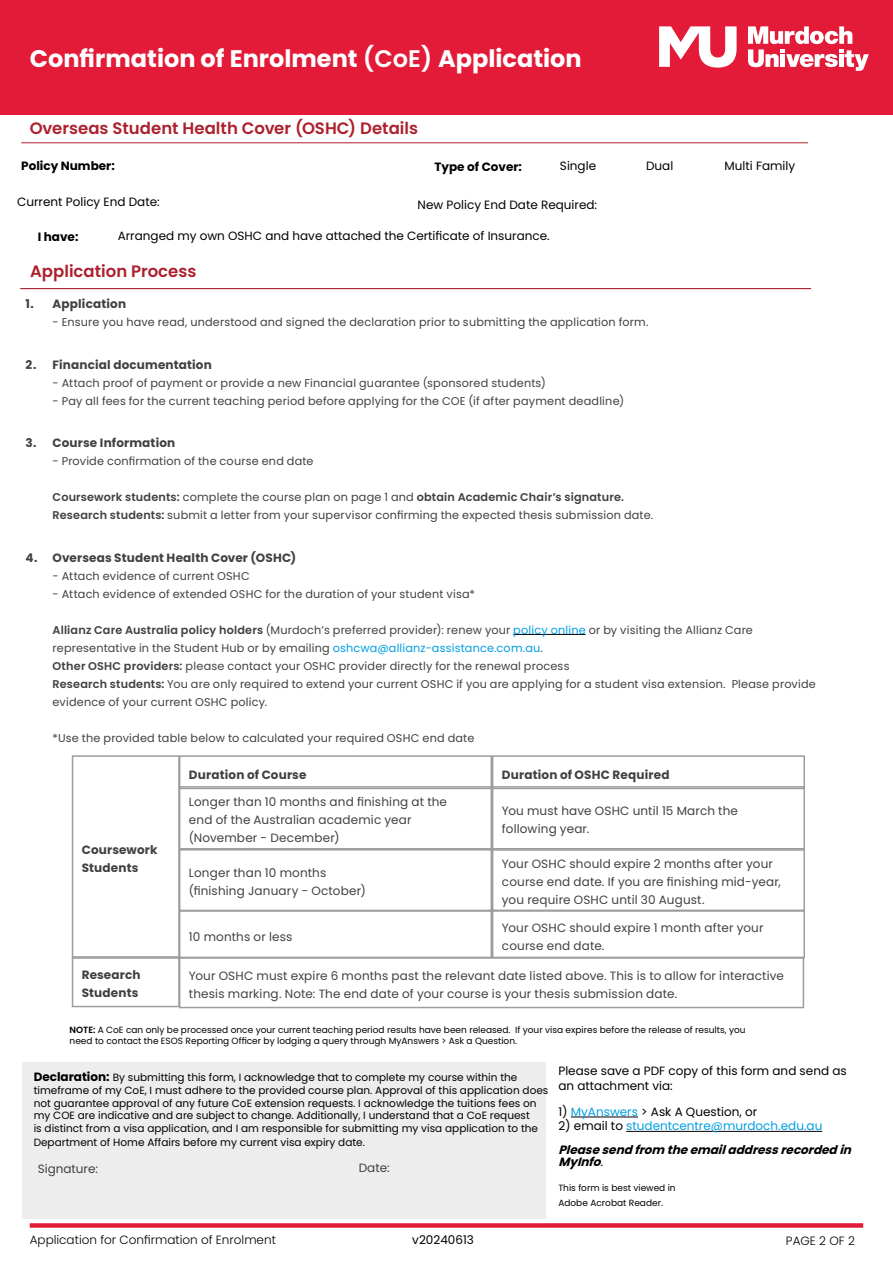
<style>
.page{position:relative;width:893px;height:1263px;background:#fff}
.page>*{position:absolute;margin:0;border:0;box-sizing:border-box;transform-origin:0 0}
.t1{font:700 24px "Poppins";color:#fff}
.t2{font:600 16.5px "Poppins";color:#ad202e}
.t3{font:12px/18px "Poppins";letter-spacing:.015em;color:#414142}
.t4{font:12px/14.4px "Poppins";color:#000}
.t5{font:700 12px/18px "Poppins";letter-spacing:.015em;color:#414142}
.t6{font:italic 700 12px/24px "Poppins";color:#000}
.t7{font:300 12px "Poppins";color:#000}
.t8{font:700 12px "Poppins";color:#000}
.t9{font:11.25px/18px "Poppins";letter-spacing:.015em;color:#414142}
.t10{font:10.5px/12.6px "Poppins";color:#000}
.t11{font:9px/15px "Poppins";color:#000}
.s1{font-weight:600}
.s2{color:#009fe3}
.s3{font-weight:700;font-size:12px}
.s4{font-weight:400;font-style:normal}
.s5{font-weight:400;font-style:normal;color:#009fe3}
.s6{font-weight:400}
</style>
<div class="page">
<div style="left:0;top:0;width:893px;height:115px;background:#e31b38"></div>
<div style="left:30px;top:1223px;width:833px;height:5px;background:#e31b38"></div>
<svg style="left:748px;top:26px;width:121px;height:45px"></svg>
<svg style="left:659px;top:26px;width:78px;height:42px"></svg>
<hr style="left:513px;top:634px;width:73px;height:1px;background:#000">
<div style="left:72px;top:755px;width:108px;height:204px;border:2px solid #9d9d9c"></div>
<div style="left:179px;top:755px;width:313px;height:34px;border:2px solid #9d9d9c"></div>
<div style="left:492px;top:755px;width:313px;height:34px;border:2px solid #9d9d9c"></div>
<div style="left:72px;top:956px;width:108px;height:51px;border:2px solid #9d9d9c"></div>
<div style="left:179px;top:786px;width:313px;height:63px;border:2px solid #9d9d9c"></div>
<div style="left:492px;top:786px;width:313px;height:63px;border:2px solid #9d9d9c"></div>
<div style="left:179px;top:849px;width:313px;height:62px;border:2px solid #9d9d9c"></div>
<div style="left:492px;top:849px;width:313px;height:62px;border:2px solid #9d9d9c"></div>
<div style="left:179px;top:957px;width:625px;height:51px;border:2px solid #9d9d9c"></div>
<div style="left:179px;top:910px;width:313px;height:48px;border:2px solid #9d9d9c"></div>
<div style="left:492px;top:910px;width:313px;height:48px;border:2px solid #9d9d9c"></div>
<hr style="left:571px;top:1117px;width:67px;height:1px;background:#000">
<hr style="left:626px;top:1131px;width:196px;height:1px;background:#000">
<div style="left:23px;top:1063px;width:523px;height:156px;background:#ededed"></div>
<hr style="left:21px;top:142px;width:787px;height:1px;background:#ad202e">
<hr style="left:20px;top:288px;width:791px;height:1px;background:#ad202e">
<h1 class="t1" style="left:30px;top:44px;width:553px">Confirmation of Enrolment <span class="s1">(CoE)</span> Application</h1>
<h2 class="t2" style="left:30px;top:119px;width:390px">Overseas Student Health Cover (OSHC) Details</h2>
<p class="t4" style="left:560px;top:158px;width:38px">Single</p>
<p class="t4" style="left:646px;top:158px;width:29px">Dual</p>
<p class="t4" style="left:725px;top:158px;width:72px">Multi Family</p>
<p class="t8" style="left:21px;top:159px;width:95px">Policy Number:</p>
<p class="t8" style="left:434px;top:160px;width:89px">Type of Cover:</p>
<p class="t4" style="left:17px;top:195px;width:144px">Current Policy End Date:</p>
<p class="t4" style="left:418px;top:198px;width:181px">New Policy End Date Required:</p>
<p class="t8" style="left:38px;top:229px;width:42px">I have:</p>
<p class="t4" style="left:118px;top:228px;width:434px">Arranged my own OSHC and have attached the Certificate of Insurance.</p>
<h2 class="t2" style="left:30px;top:262px;width:168px">Application Process</h2>
<p class="t5" style="left:26px;top:295px;width:102px">1. Application</p>
<p class="t9" style="left:53px;top:313px;width:597px">- Ensure you have read, understood and signed the declaration prior to submitting the application form.</p>
<p class="t5" style="left:26px;top:356px;width:188px">2. Financial documentation</p>
<p class="t9" style="left:53px;top:374px;width:495px">- Attach proof of payment or provide a new Financial guarantee (sponsored students)</p>
<p class="t9" style="left:53px;top:392px;width:573px">- Pay all fees for the current teaching period before applying for the COE (if after payment deadline)</p>
<p class="t5" style="left:26px;top:434px;width:151px">3. Course Information</p>
<p class="t9" style="left:53px;top:452px;width:263px">- Provide confirmation of the course end date</p>
<p class="t9" style="left:53px;top:488px;width:602px"><span class="s1">Coursework students:</span> complete the course plan on page 1 and <span class="s1">obtain Academic Chair’s signature.<br>Research students:</span> submit a letter from your supervisor confirming the expected thesis submission date.</p>
<p class="t5" style="left:26px;top:548px;width:272px">4. Overseas Student Health Cover (OSHC)</p>
<p class="t9" style="left:53px;top:567px;width:199px">- Attach evidence of current OSHC</p>
<p class="t9" style="left:53px;top:585px;width:424px">- Attach evidence of extended OSHC for the duration of your student visa*</p>
<p class="t9" style="left:53px;top:621px;width:765px"><span class="s1">Allianz Care Australia policy holders</span> (Murdoch’s preferred provider): renew your <span class="s2">policy online</span> or by visiting the Allianz Care representative in the Student Hub or by emailing <span class="s2">oshcwa@allianz-assistance.com.au</span>.<br><span class="s1">Other OSHC providers:</span> please contact your OSHC provider directly for the renewal process<br><span class="s1">Research students:</span> You are only required to extend your current OSHC if you are applying for a student visa extension. Please provide evidence of your current OSHC policy.</p>
<p class="t9" style="left:53px;top:729px;width:423px">*Use the provided table below to calculated your required OSHC end date</p>
<p class="t5" style="left:82px;top:841px;width:77px">Coursework<br>Students</p>
<p class="t5" style="left:82px;top:966px;width:60px">Research<br>Students</p>
<p class="t5" style="left:189px;top:765px;width:119px">Duration of Course</p>
<p class="t5" style="left:502px;top:765px;width:169px">Duration of OSHC Required</p>
<p class="t3" style="left:189px;top:793px;width:260px">Longer than 10 months and finishing at the end of the Australian academic year (November - December)</p>
<p class="t3" style="left:502px;top:802px;width:238px">You must have OSHC until 15 March the following year.</p>
<p class="t3" style="left:189px;top:864px;width:178px">Longer than 10 months (finishing January - October)</p>
<p class="t3" style="left:502px;top:855px;width:280px">Your OSHC should expire 2 months after your course end date. If you are finishing mid-year, you require OSHC until 30 August.</p>
<p class="t3" style="left:189px;top:927px;width:105px">10 months or less</p>
<p class="t3" style="left:502px;top:918px;width:263px">Your OSHC should expire 1 month after your course end date.</p>
<p class="t3" style="left:189px;top:967px;width:597px">Your OSHC must expire 6 months past the relevant date listed above. This is to allow for interactive thesis marking. Note: The end date of your course is your thesis submission date.</p>
<p class="t11" style="left:70px;top:1024px;width:677px;line-height:10.8px"><span class="s1">NOTE:</span> A CoE can only be processed once your current teaching period results have been released. If your visa expires before the release of results, you need to contact the ESOS Reporting Officer by lodging a query through MyAnswers &gt; Ask a Question.</p>
<p class="t10" style="left:34px;top:1071px;width:516px"><span class="s3">Declaration:</span> By submitting this form, I acknowledge that to complete my course within the timeframe of my CoE, I must adhere to the provided course plan. Approval of this application does not guarantee approval of any future CoE extension requests. I acknowledge the tuitions fees on my COE are indicative and are subject to change. Additionally, I understand that a CoE request<br>is distinct from a visa application, and I am responsible for submitting my visa application to the</p>
<p class="t10" style="left:34px;top:1136px;width:333px">Department of Home Affairs before my current visa expiry date.</p>
<p class="t3" style="left:38px;top:1159px;width:62px">Signature:</p>
<p class="t3" style="left:359px;top:1158px;width:32px">Date:</p>
<p class="t4" style="left:558px;top:1064px;width:290px">Please save a PDF copy of this form and send as an attachment via:</p>
<p class="t4" style="left:558px;top:1105px;width:200px">1) <span class="s2">MyAnswers</span> &gt; Ask A Question, or</p>
<p class="t6" style="left:558px;top:1114px;width:300px"><span class="s4">2) email to</span> <span class="s5">studentcentre@murdoch.edu.au<br></span>Pleasesendfrom theemailaddressrecordedin</p>
<p class="t6" style="left:558px;top:1150px;width:51px">MyInfo<span class="s6">.</span></p>
<p class="t11" style="left:558px;top:1181px;width:119px">This form is best viewed in<br>Adobe Acrobat Reader.</p>
<p class="t7" style="left:30px;top:1233px;width:248px">Application for Confirmation of Enrolment</p>
<p class="t4" style="left:412px;top:1233px;width:63px">v20240613</p>
<p class="t7" style="left:786px;top:1234px;width:70px">PAGE 2 OF 2</p>
</div>
